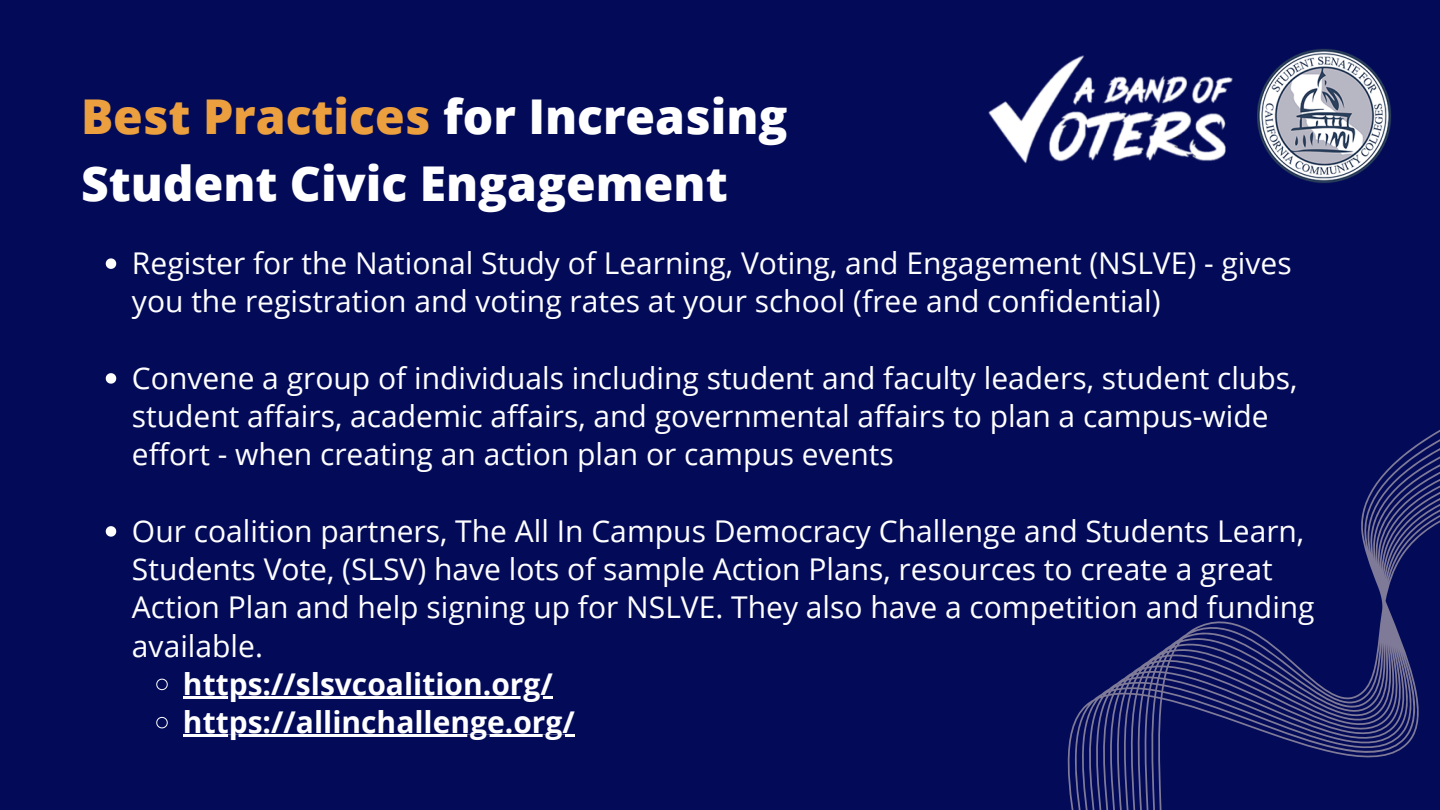
<style>
.page{position:relative;width:1440px;height:810px;background:#030b58}
.page>*{position:absolute;margin:0;border:0;box-sizing:border-box;transform-origin:0 0}
.t1{font:800 48px/66.8px "Open Sans";color:#fff}
.t2{font:30px/38.2px "Open Sans";color:#fff}
.t3{font:700 30px "Open Sans";color:#fff}
.s1{color:#eb9f3e}
</style>
<div class="page">
<img style="left:1258px;top:49px;width:133px;height:134px">
<svg style="left:106px;top:258px;width:10px;height:11px"></svg>
<svg style="left:106px;top:373px;width:10px;height:11px"></svg>
<svg style="left:106px;top:526px;width:10px;height:11px"></svg>
<svg style="left:156px;top:678px;width:12px;height:13px"></svg>
<hr style="left:183px;top:696px;width:370px;height:3px;background:#fff">
<svg style="left:156px;top:717px;width:12px;height:12px"></svg>
<hr style="left:183px;top:735px;width:392px;height:2px;background:#fff">
<svg style="left:1067px;top:430px;width:373px;height:380px"></svg>
<img style="left:988px;top:55px;width:270px;height:109px">
<p class="t1" style="left:81px;top:82px;width:708px"><span class="s1">Best Practices</span> for Increasing<br>Student Civic Engagement</p>
<p class="t2" style="left:132px;top:243px;width:1161px">Register for the National Study of Learning, Voting, and Engagement (NSLVE) - gives you the registration and voting rates at your school (free and confidential)</p>
<p class="t2" style="left:132px;top:358px;width:1167px">Convene a group of individuals including student and faculty leaders, student clubs, student affairs, academic affairs, and governmental affairs to plan a campus-wide effort - when creating an action plan or campus events</p>
<p class="t2" style="left:132px;top:511px;width:1184px">Our coalition partners, The All In Campus Democracy Challenge and Students Learn, Students Vote, (SLSV) have lots of sample Action Plans, resources to create a great Action Plan and help signing up for NSLVE. They also have a competition and funding available.</p>
<p class="t3" style="left:183px;top:663px;width:371px">https://slsvcoalition.org/</p>
<p class="t3" style="left:183px;top:701px;width:393px">https://allinchallenge.org/</p>
</div>
